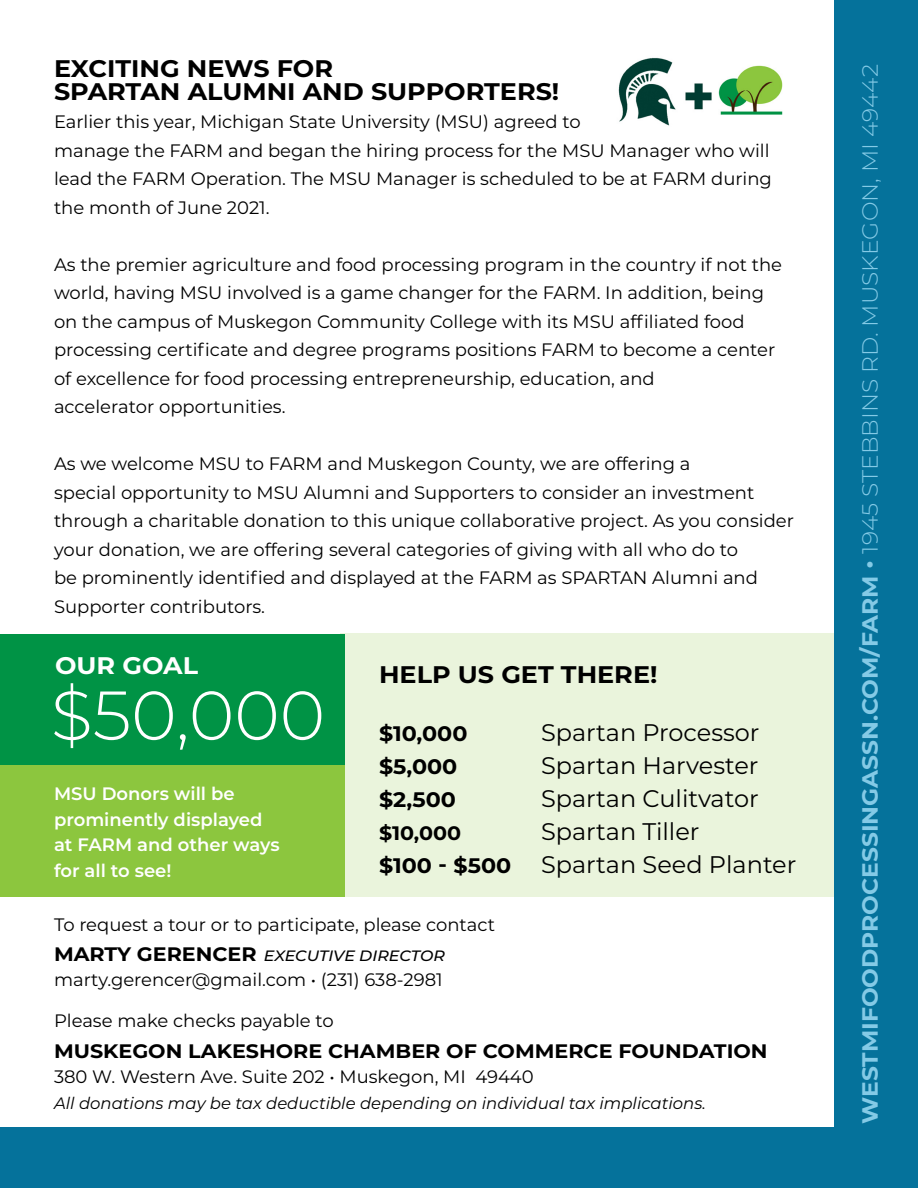
<style>
.page{position:relative;width:918px;height:1188px;background:#fff}
.page>*{position:absolute;margin:0;border:0;box-sizing:border-box;transform-origin:0 0}
.t1{font:300 69px "Montserrat";color:#fff}
.t2{font:24px/33px "Montserrat";color:#000}
.t3{font:700 24px/22.5px "Montserrat";color:#000;scale:1.06 1}
.t4{font:700 24px "Montserrat";color:#fff;scale:1.06 1}
.t5{font:700 22.05px "Montserrat";color:#84cae6;scale:1.06 1}
.t6{font:700 21px "Montserrat";color:#000;scale:1.06 1}
.t7{font:700 19.5px "Montserrat";color:#000;scale:1.06 1}
.t8{font:18px/28.5px "Montserrat";color:#000}
.t9{font:600 18px/25.5px "Montserrat";color:#fff}
.t10{font:italic 16.5px "Montserrat";color:#000}
.t11{font:italic 500 15px "Montserrat";letter-spacing:-.005em;color:#000;scale:1.06 1}
.s1{font-weight:700;font-size:21px}
.s2{font-weight:700;font-style:normal;font-size:19.5px}
.s3{font-weight:300}
</style>
<div class="page">
<div style="left:340px;top:634px;width:495px;height:263px;background:#eaf4dc"></div>
<div style="left:0;top:634px;width:345px;height:131px;background:#009345"></div>
<div style="left:0;top:765px;width:345px;height:132px;background:#8cc63e"></div>
<img style="left:618px;top:57px;width:164px;height:69px">
<div style="left:835px;top:0;width:83px;height:1188px;background:#05729b"></div>
<div style="left:0;top:1128px;width:918px;height:60px;background:#05729b"></div>
<h2 class="t3" style="left:54px;top:56px;width:478px">EXCITING NEWS FOR<br>SPARTAN ALUMNI AND SUPPORTERS!</h2>
<p class="t8" style="left:54px;top:107px;width:719px">Earlier this year, Michigan State University (MSU) agreed to<br>manage the FARM and began the hiring process for the MSU Manager who will lead the FARM Operation. The MSU Manager is scheduled to be at FARM during the month of June 2021.</p>
<p class="t8" style="left:54px;top:249px;width:730px">As the premier agriculture and food processing program in the country if not the world, having MSU involved is a game changer for the FARM. In addition, being on the campus of Muskegon Community College with its MSU affiliated food processing certificate and degree programs positions FARM to become a center of excellence for food processing entrepreneurship, education, and<br>accelerator opportunities.</p>
<p class="t8" style="left:54px;top:449px;width:742px">As we welcome MSU to FARM and Muskegon County, we are offering a<br>special opportunity to MSU Alumni and Supporters to consider an investment through a charitable donation to this unique collaborative project. As you consider your donation, we are offering several categories of giving with all who do to<br>be prominently identified and displayed at the FARM as SPARTAN Alumni and Supporter contributors.</p>
<h2 class="t4" style="left:55px;top:648px;width:136px">OUR GOAL</h2>
<h2 class="t3" style="left:379px;top:662px;width:264px">HELP US GET THERE!</h2>
<h1 class="t1" style="left:51px;top:668px;width:276px">$50,000</h1>
<p class="t6" style="left:379px;top:719px;width:85px">$10,000</p>
<h2 class="t2" style="left:541px;top:715px;width:220px">Spartan Processor</h2>
<p class="t6" style="left:379px;top:752px;width:75px">$5,000</p>
<h2 class="t2" style="left:541px;top:748px;width:219px">Spartan Harvester</h2>
<p class="t6" style="left:379px;top:785px;width:74px">$2,500</p>
<h2 class="t2" style="left:541px;top:781px;width:219px">Spartan Culitvator</h2>
<p class="t7" style="left:379px;top:819px;width:79px">$10,000</p>
<p class="t9" style="left:54px;top:780px;width:227px">MSU Donors will be prominently displayed at FARM and other ways for all to see!</p>
<h2 class="t2" style="left:379px;top:814px;width:419px;text-indent:162px">Spartan Tiller<br><span class="s1">$100 - $500</span> Spartan Seed Planter</h2>
<p class="t8" style="left:54px;top:910px;width:443px">To request a tour or to participate, please contact</p>
<p class="t11" style="left:54px;top:945px;width:370px"><span class="s2">MARTY GERENCER</span> EXECUTIVE DIRECTOR</p>
<p class="t8" style="left:54px;top:965px;width:390px">marty.gerencer@gmail.com • (231) 638-2981</p>
<p class="t8" style="left:54px;top:1006px;width:281px">Please make checks payable to</p>
<p class="t7" style="left:54px;top:1037px;width:675px">MUSKEGON LAKESHORE CHAMBER OF COMMERCE FOUNDATION</p>
<p class="t8" style="left:54px;top:1062px;width:481px">380 W. Western Ave. Suite 202 • Muskegon, MI 49440</p>
<p class="t10" style="left:54px;top:1092px;width:654px">All donations may be tax deductible depending on individual tax implications.</p>
<p class="t5" style="left:854px;top:1124px;width:1001px;rotate:-90deg">WESTMIFOODPROCESSINGASSN.COM/FARM • <span class="s3">1945 STEBBINS RD. MUSKEGON, MI 49442</span></p>
</div>
